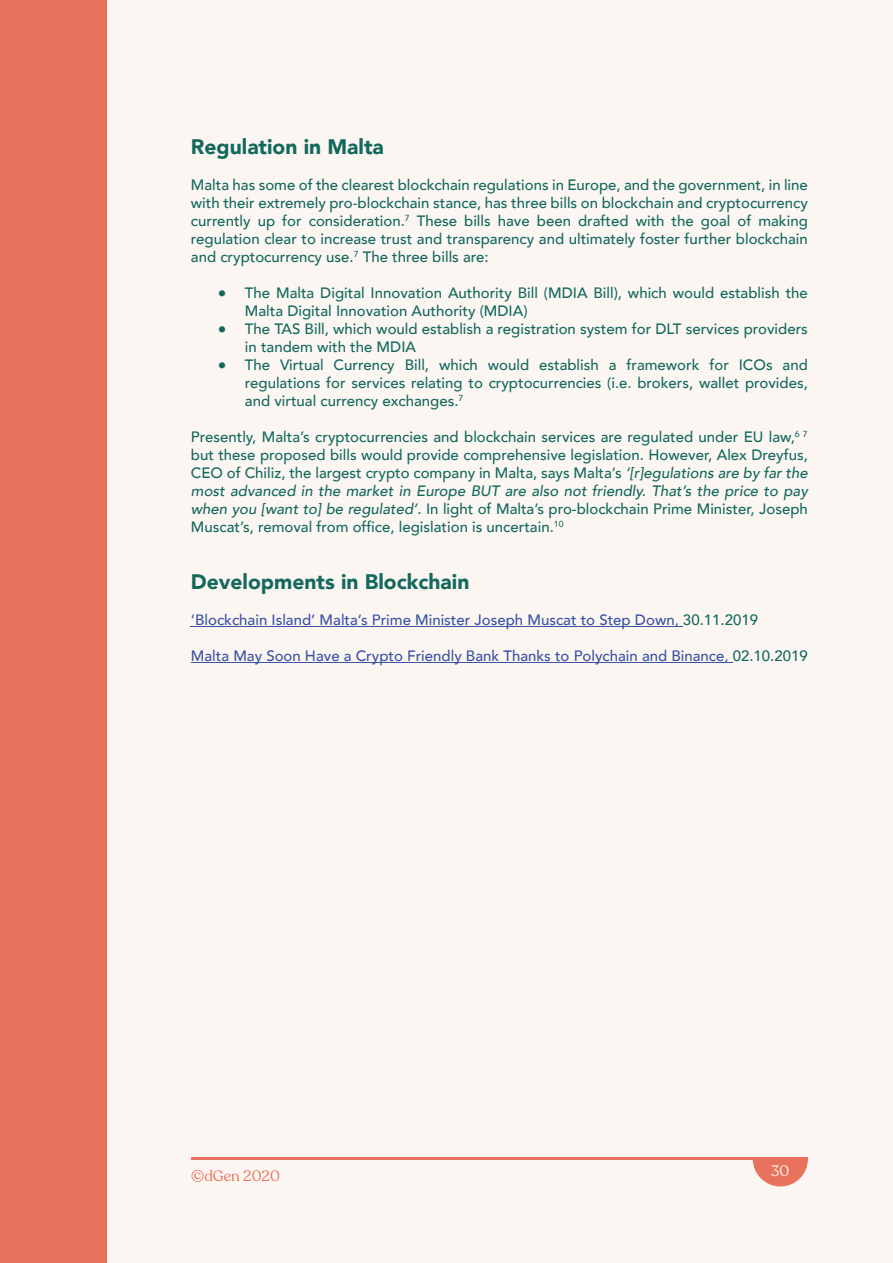
<style>
.page{position:relative;width:893px;height:1263px;background:#fcf6f3}
.page>*{position:absolute;margin:0;border:0;box-sizing:border-box;transform-origin:0 0}
.t1{font:900 21px "Avenir";color:#14695d}
.t2{font:500 15px/18px "Avenir";color:#14695d;text-align:justify}
.t3{font:500 15px "Avenir";color:#3a53a3}
.t4{font:15px "Recoleta";color:#e8725b}
.t5{font:15px "Recoleta";color:#fcf6f3}
.s1{font-family:"Lucida Grande";font-weight:400}
.s2{font-style:italic}
.s3{color:#14695d}
</style>
<div class="page">
<div style="left:0;top:0;width:106px;height:1263px;background:#e8725b"></div>
<hr style="left:191px;top:1158px;width:617px;height:2px;background:#e8725b">
<svg style="left:753px;top:1160px;width:55px;height:26px"></svg>
<hr style="left:191px;top:626px;width:492px;height:1px;background:#3a53a3">
<hr style="left:191px;top:662px;width:542px;height:1px;background:#3a53a3">
<h1 class="t1" style="left:191px;top:133px;width:194px">Regulation in Malta</h1>
<p class="t2" style="left:191px;top:175px;width:618px">Malta has some of the clearest blockchain regulations in Europe, and the government, in line with their extremely pro-blockchain stance, has three bills on blockchain and cryptocurrency currently up for consideration.<sup>7</sup> These bills have been drafted with the goal of making regulation clear to increase trust and transparency and ultimately foster further blockchain and cryptocurrency use.<sup>7</sup> The three bills are:</p>
<p class="t2" style="left:245px;top:283px;width:564px;text-indent:-27px"><span class="s1">●</span> The Malta Digital Innovation Authority Bill (MDIA Bill), which would establish the<br>Malta Digital Innovation Authority (MDIA)</p>
<p class="t2" style="left:245px;top:319px;width:564px;text-indent:-27px"><span class="s1">●</span> The TAS Bill, which would establish a registration system for DLT services providers in tandem with the MDIA</p>
<p class="t2" style="left:245px;top:355px;width:564px;text-indent:-27px"><span class="s1">●</span> The Virtual Currency Bill, which would establish a framework for ICOs and regulations for services relating to cryptocurrencies (i.e. brokers, wallet provides, and virtual currency exchanges.<sup>7</sup></p>
<p class="t2" style="left:191px;top:427px;width:618px">Presently, Malta’s cryptocurrencies and blockchain services are regulated under EU law,<sup>6</sup> <sup>7 </sup>but these proposed bills would provide comprehensive legislation. However, Alex Dreyfus, CEO of Chiliz, the largest crypto company in Malta, says Malta’s <span class="s2">‘[r]egulations are by far the most advanced in the market in Europe BUT are also not friendly. That’s the price to pay when you [want to] be regulated’</span>. In light of Malta’s pro-blockchain Prime Minister, Joseph Muscat’s, removal from office, legislation is uncertain.<sup>10</sup></p>
<h1 class="t1" style="left:191px;top:568px;width:280px">Developments in Blockchain</h1>
<p class="t3" style="left:191px;top:610px;width:569px">‘Blockchain Island’ Malta’s Prime Minister Joseph Muscat to Step Down, <span class="s3">30.11.2019</span></p>
<p class="t3" style="left:191px;top:646px;width:618px">Malta May Soon Have a Crypto Friendly Bank Thanks to Polychain and Binance, <span class="s3">02.10.2019</span></p>
<p class="t4" style="left:191px;top:1165px;width:90px">©dGen 2020</p>
<p class="t5" style="left:771px;top:1161px;width:20px">30</p>
</div>
